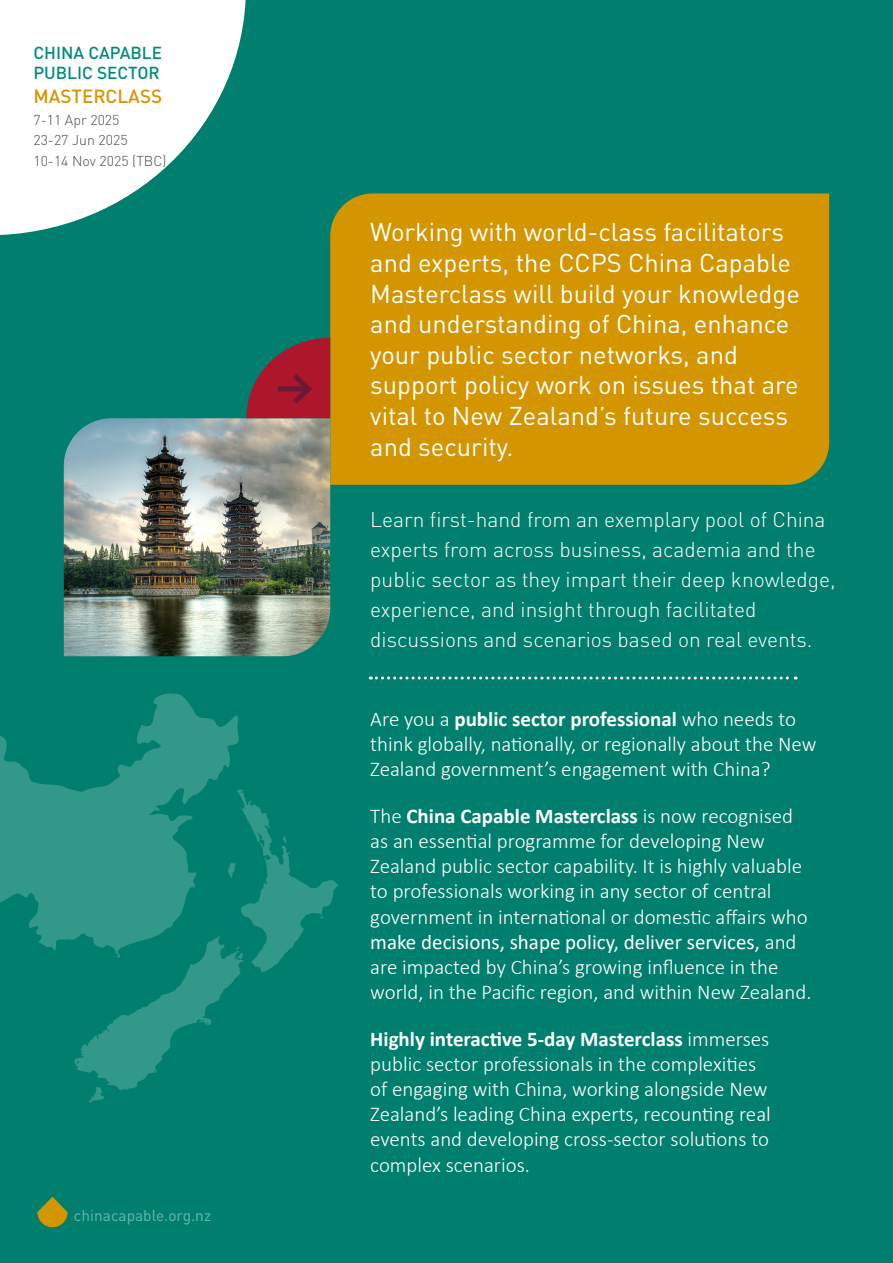
<style>
.page{position:relative;width:893px;height:1263px;background:#007f6e}
.page>*{position:absolute;margin:0;border:0;box-sizing:border-box;transform-origin:0 0}
.t1{font:25.5px/30.6px "DINOT";color:#fff}
.t2{font:300 21px/25.2px "Calibri";color:#fff}
.t3{font:300 21px/30px "DINOT";color:#fff}
.t4{font:500 18.75px "DINOT";color:#d49600}
.t5{font:500 17.25px/20.7px "DINOT";color:#008c7c}
.t6{font:15.45px "DINOT";color:#65bab0}
.t7{font:300 14.1px "DINOT";color:#494a4b}
.s1{font-weight:700}
.s2{font-weight:400}
</style>
<div class="page">
<div style="left:330px;top:193px;width:499px;height:292px;background:#d49600"></div>
<svg style="left:0;top:0;width:246px;height:235px;fill:#fff"></svg>
<svg style="left:370px;top:676px;width:426px;height:3px"></svg>
<svg style="left:0;top:693px;width:241px;height:258px;fill:#32988a"></svg>
<svg style="left:74px;top:790px;width:264px;height:312px"></svg>
<img style="left:64px;top:418px;width:266px;height:238px">
<svg style="left:246px;top:338px;width:84px;height:80px"></svg>
<svg style="left:37px;top:1196px;width:31px;height:31px"></svg>
<p class="t5" style="left:33px;top:42px;width:130px">CHINA CAPABLE<br>PUBLIC SECTOR</p>
<p class="t4" style="left:33px;top:84px;width:130px">MASTERCLASS</p>
<p class="t7" style="left:33px;top:111px;width:88px">7-11 Apr 2025</p>
<p class="t7" style="left:33px;top:132px;width:96px">23-27 Jun 2025</p>
<p class="t7" style="left:33px;top:152px;width:135px">10-14 Nov 2025 (TBC)</p>
<p class="t6" style="left:74px;top:1205px;width:139px">chinacapable.org.nz</p>
<p class="t1" style="left:370px;top:216px;width:431px">Working with world-class facilitators and experts, the CCPS China Capable Masterclass will build your knowledge and understanding of China, enhance your public sector networks, and support policy work on issues that are vital to New Zealand’s future success and security.</p>
<p class="t3" style="left:370px;top:504px;width:467px">Learn first-hand from an exemplary pool of China experts from across business, academia and the public sector as they impart their deep knowledge, experience, and insight through facilitated discussions and scenarios based on real events.</p>
<p class="t2" style="left:370px;top:706px;width:448px">Are you a <span class="s1">public sector professional</span> who needs to think globally, nationally, or regionally about the New<br>Zealand government’s engagement with China?</p>
<p class="t2" style="left:370px;top:803px;width:443px">The <span class="s1">China Capable Masterclass</span> is now recognised as an essential programme for developing New Zealand public sector capability. It is highly valuable to professionals working in any sector of central government in international or domestic affairs who <span class="s2">make decisions, shape policy, deliver services,</span> and are impacted by China’s growing influence in the world, in the Pacific region, and within New Zealand.</p>
<p class="t2" style="left:370px;top:1026px;width:402px"><span class="s1">Highly interactive 5-day Masterclass</span> immerses public sector professionals in the complexities of engaging with China, working alongside New Zealand’s leading China experts, recounting real events and developing cross-sector solutions to complex scenarios.</p>
</div>
